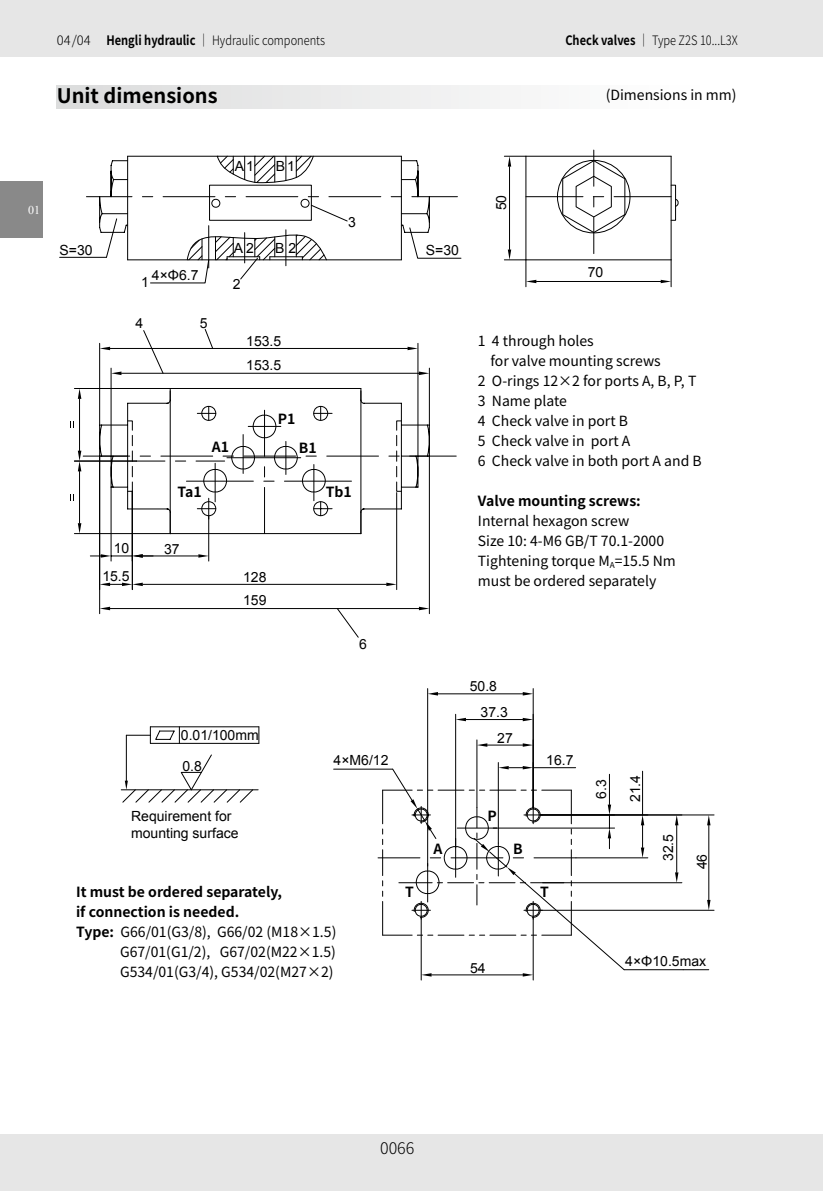
<style>
.page{position:relative;width:823px;height:1191px;background:#fff}
.page>*{position:absolute;margin:0;border:0;box-sizing:border-box;transform-origin:0 0}
.正文{font:700 20px "Noto Sans Hans";color:#000}
.t1{font:300 16px "Noto Sans Hans";color:#000}
.正文-2{font:14px "Noto Sans Hans";color:#000}
.t2{font:14px/24.8px "Arial";color:#000}
.正文-3{font:700 14px "Noto Sans Hans";color:#000}
.t3{font:300 13px "Noto Sans Hans";color:#000;scale:.85 1}
.t4{font:300 13px "Noto Sans Hans";color:#000}
.t5{font:12px "Times New Roman";color:#fff}
.s1{font-weight:700}
</style>
<div class="page">
<div style="left:0;top:1134px;width:822px;height:57px;background:#e6e6e6"></div>
<div style="left:0;top:181px;width:43px;height:57px;background:#898989"></div>
<hr style="left:676px;top:825px;width:1px;height:47px;background:#000">
<hr style="left:542px;top:882px;width:139px;height:1px;background:#000">
<svg style="left:674px;top:815px;width:4px;height:10px"></svg>
<svg style="left:675px;top:872px;width:3px;height:10px"></svg>
<hr style="left:641px;top:771px;width:1px;height:44px;background:#000">
<hr style="left:575px;top:857px;width:72px;height:1px;background:#000">
<svg style="left:640px;top:815px;width:4px;height:43px"></svg>
<hr style="left:708px;top:825px;width:1px;height:75px;background:#000">
<hr style="left:540px;top:910px;width:173px;height:1px;background:#000">
<hr style="left:540px;top:814px;width:173px;height:1px;background:#000">
<svg style="left:706px;top:815px;width:4px;height:10px"></svg>
<svg style="left:706px;top:900px;width:4px;height:10px"></svg>
<hr style="left:437px;top:693px;width:85px;height:1px;background:#000">
<hr style="left:532px;top:688px;width:1px;height:120px;background:#000">
<hr style="left:427px;top:688px;width:1px;height:178px;background:#000">
<svg style="left:427px;top:692px;width:10px;height:3px"></svg>
<svg style="left:522px;top:692px;width:11px;height:3px"></svg>
<hr style="left:431px;top:974px;width:91px;height:1px;background:#000">
<hr style="left:532px;top:917px;width:1px;height:63px;background:#000">
<hr style="left:420px;top:917px;width:1px;height:63px;background:#000">
<svg style="left:421px;top:973px;width:10px;height:3px"></svg>
<svg style="left:522px;top:973px;width:11px;height:3px"></svg>
<hr style="left:487px;top:744px;width:35px;height:1px;background:#000">
<hr style="left:476px;top:740px;width:1px;height:67px;background:#000">
<svg style="left:476px;top:743px;width:11px;height:4px"></svg>
<svg style="left:522px;top:743px;width:10px;height:4px"></svg>
<hr style="left:465px;top:719px;width:57px;height:1px;background:#000">
<hr style="left:455px;top:714px;width:1px;height:134px;background:#000">
<svg style="left:455px;top:718px;width:10px;height:3px"></svg>
<svg style="left:522px;top:718px;width:11px;height:3px"></svg>
<svg style="left:333px;top:768px;width:291px;height:202px"></svg>
<hr style="left:623px;top:969px;width:59px;height:1px;background:#000">
<hr style="left:110px;top:608px;width:308px;height:1px;background:#000">
<hr style="left:429px;top:456px;width:1px;height:157px;background:#000">
<hr style="left:99px;top:456px;width:1px;height:157px;background:#000">
<svg style="left:100px;top:606px;width:10px;height:4px"></svg>
<svg style="left:418px;top:606px;width:11px;height:4px"></svg>
<hr style="left:143px;top:584px;width:243px;height:1px;background:#000">
<hr style="left:396px;top:492px;width:1px;height:97px;background:#000">
<svg style="left:386px;top:582px;width:10px;height:4px"></svg>
<hr style="left:409px;top:456px;width:47px;height:1px;background:#000">
<hr style="left:83px;top:456px;width:47px;height:1px;background:#000">
<hr style="left:411px;top:196px;width:46px;height:1px;background:#000">
<hr style="left:86px;top:196px;width:46px;height:1px;background:#000">
<hr style="left:79px;top:471px;width:1px;height:52px;background:#000">
<hr style="left:74px;top:533px;width:96px;height:1px;background:#000">
<svg style="left:78px;top:523px;width:3px;height:10px"></svg>
<svg style="left:70px;top:494px;width:4px;height:6px"></svg>
<hr style="left:79px;top:399px;width:1px;height:52px;background:#000">
<hr style="left:74px;top:461px;width:62px;height:1px;background:#000">
<hr style="left:74px;top:388px;width:96px;height:1px;background:#000">
<svg style="left:78px;top:389px;width:3px;height:10px"></svg>
<svg style="left:78px;top:451px;width:3px;height:20px"></svg>
<svg style="left:70px;top:421px;width:4px;height:7px"></svg>
<hr style="left:132px;top:491px;width:1px;height:98px;background:#000">
<svg style="left:100px;top:582px;width:43px;height:4px"></svg>
<hr style="left:143px;top:555px;width:55px;height:1px;background:#000">
<hr style="left:208px;top:516px;width:1px;height:45px;background:#000">
<svg style="left:198px;top:554px;width:10px;height:3px"></svg>
<hr style="left:60px;top:257px;width:46px;height:1px;background:#000">
<svg style="left:430px;top:257px;width:31px;height:2px"></svg>
<hr style="left:593px;top:150px;width:1px;height:36px;background:#000">
<svg style="left:99px;top:155px;width:331px;height:379px"></svg>
<svg style="left:99px;top:343px;width:319px;height:149px"></svg>
<svg style="left:100px;top:347px;width:10px;height:3px"></svg>
<svg style="left:407px;top:347px;width:10px;height:3px"></svg>
<hr style="left:121px;top:373px;width:297px;height:1px;background:#000">
<hr style="left:429px;top:368px;width:1px;height:57px;background:#000">
<hr style="left:111px;top:368px;width:1px;height:88px;background:#000">
<svg style="left:111px;top:371px;width:10px;height:4px"></svg>
<svg style="left:418px;top:371px;width:11px;height:4px"></svg>
<hr style="left:132px;top:491px;width:1px;height:70px;background:#000">
<hr style="left:111px;top:487px;width:1px;height:74px;background:#000">
<svg style="left:90px;top:554px;width:63px;height:3px"></svg>
<svg style="left:336px;top:608px;width:22px;height:30px"></svg>
<svg style="left:204px;top:329px;width:9px;height:20px"></svg>
<svg style="left:143px;top:330px;width:20px;height:44px"></svg>
<svg style="left:504px;top:155px;width:174px;height:132px"></svg>
<svg style="left:142px;top:155px;width:205px;height:128px"></svg>
<svg style="left:382px;top:762px;width:193px;height:173px"></svg>
<hr style="left:126px;top:735px;width:1px;height:45px;background:#000">
<hr style="left:121px;top:789px;width:137px;height:1px;background:#000">
<svg style="left:125px;top:726px;width:134px;height:18px"></svg>
<svg style="left:122px;top:754px;width:131px;height:49px"></svg>
<svg style="left:682px;top:969px;width:26px;height:1px"></svg>
<div style="left:0;top:0;width:822px;height:57px;background:#e6e6e6"></div>
<div style="left:57px;top:85px;width:652px;height:24px;background:linear-gradient(to right,#dbdcdc,#fff)"></div>
<p class="t4" style="left:57px;top:33px;width:36px">04/04</p>
<p class="t3" style="left:106px;top:33px;width:258px"><span class="s1">Hengli hydraulic</span> ｜ Hydraulic components</p>
<p class="t3" style="left:565px;top:33px;width:204px"><span class="s1">Check valves</span> ｜ Type Z2S 10...L3X</p>
<p class="正文" style="left:57px;top:84px;width:162px">Unit dimensions</p>
<p class="正文-2" style="left:605px;top:87px;width:132px">(Dimensions in mm)</p>
<p class="t5" style="left:28px;top:202px;width:13px">01</p>
<p class="t2" style="left:235px;top:154px;width:21px">A1</p>
<p class="t2" style="left:275px;top:154px;width:21px">B1</p>
<p class="t2" style="left:348px;top:210px;width:9px">3</p>
<p class="t2" style="left:233px;top:236px;width:22px">A 2</p>
<p class="t2" style="left:275px;top:236px;width:23px">B 2</p>
<p class="t2" style="left:60px;top:237px;width:35px">S=30</p>
<p class="t2" style="left:425px;top:237px;width:35px">S=30</p>
<p class="t2" style="left:488px;top:210px;width:17px;rotate:-90deg">50</p>
<p class="t2" style="left:152px;top:263px;width:48px">4×Φ6.7</p>
<p class="t2" style="left:587px;top:260px;width:17px">70</p>
<p class="t2" style="left:233px;top:272px;width:9px">2</p>
<p class="t2" style="left:141px;top:270px;width:9px">1</p>
<p class="t2" style="left:135px;top:310px;width:9px">4</p>
<p class="t2" style="left:200px;top:310px;width:9px">5</p>
<p class="t2" style="left:246px;top:328px;width:37px">153.5<br>153.5</p>
<p class="正文-3" style="left:278px;top:410px;width:19px">P1</p>
<p class="正文-3" style="left:212px;top:439px;width:19px">A1</p>
<p class="正文-3" style="left:299px;top:440px;width:19px">B1</p>
<p class="正文-3" style="left:177px;top:484px;width:26px">Ta1</p>
<p class="正文-3" style="left:325px;top:484px;width:28px">Tb1</p>
<p class="t2" style="left:114px;top:536px;width:17px">10</p>
<p class="t2" style="left:164px;top:537px;width:17px">37</p>
<p class="t2" style="left:102px;top:564px;width:29px">15.5</p>
<p class="t2" style="left:243px;top:564px;width:25px">128</p>
<p class="t2" style="left:243px;top:587px;width:25px">159</p>
<p class="t2" style="left:181px;top:722px;width:79px">0.01/100mm</p>
<p class="t2" style="left:182px;top:753px;width:21px">0.8</p>
<p class="t2" style="left:131px;top:808px;width:109px;line-height:16.8px">Requirement for mounting surface</p>
<p class="t2" style="left:359px;top:631px;width:9px">6</p>
<p class="t2" style="left:333px;top:748px;width:56px">4×M6/12</p>
<p class="正文-3" style="left:76px;top:884px;width:207px">It must be ordered separately,</p>
<p class="正文-3" style="left:76px;top:904px;width:165px">if connection is needed.</p>
<p class="正文-2" style="left:76px;top:924px;width:262px"><span class="s1">Type:</span> G66/01(G3/8), G66/02 (M18×1.5)</p>
<p class="正文-2" style="left:120px;top:944px;width:217px">G67/01(G1/2), G67/02(M22×1.5)</p>
<p class="正文-2" style="left:120px;top:964px;width:215px">G534/01(G3/4), G534/02(M27×2)</p>
<p class="正文-2" style="left:477px;top:333px;width:117px">1 4 through holes</p>
<p class="正文-2" style="left:490px;top:353px;width:172px">for valve mounting screws</p>
<p class="正文-2" style="left:477px;top:373px;width:220px">2 O-rings 12×2 for ports A, B, P, T</p>
<p class="正文-2" style="left:477px;top:393px;width:91px">3 Name plate</p>
<p class="正文-2" style="left:477px;top:413px;width:151px">4 Check valve in port B</p>
<p class="正文-2" style="left:477px;top:433px;width:154px">5 Check valve in port A</p>
<p class="正文-2" style="left:477px;top:453px;width:225px">6 Check valve in both port A and B</p>
<p class="正文-3" style="left:477px;top:493px;width:164px">Valve mounting screws:</p>
<p class="正文-2" style="left:477px;top:513px;width:153px">Internal hexagon screw</p>
<p class="正文-2" style="left:477px;top:533px;width:188px">Size 10: 4-M6 GB/T 70.1-2000</p>
<p class="正文-2" style="left:477px;top:553px;width:199px">Tightening torque M<sub>A</sub>=15.5 Nm</p>
<p class="正文-2" style="left:477px;top:573px;width:180px">must be ordered separately</p>
<p class="t2" style="left:469px;top:674px;width:29px">50.8</p>
<p class="t2" style="left:497px;top:699px;width:17px;line-height:26px;text-indent:-17px">37.3<br>27</p>
<p class="正文-3" style="left:487px;top:808px;width:11px">P</p>
<p class="正文-3" style="left:433px;top:840px;width:10px">A</p>
<p class="正文-3" style="left:512px;top:840px;width:11px">B</p>
<p class="t2" style="left:546px;top:748px;width:29px">16.7</p>
<p class="正文-3" style="left:405px;top:884px;width:10px">T</p>
<p class="正文-3" style="left:539px;top:884px;width:10px">T</p>
<p class="t2" style="left:588px;top:799px;width:21px;rotate:-90deg">6.3</p>
<p class="t2" style="left:622px;top:802px;width:29px;rotate:-90deg">21.4</p>
<p class="t2" style="left:655px;top:861px;width:29px;rotate:-90deg">32.5</p>
<p class="t2" style="left:689px;top:869px;width:17px;rotate:-90deg">46</p>
<p class="t2" style="left:470px;top:955px;width:17px">54</p>
<p class="t2" style="left:625px;top:949px;width:82px">4×Φ10.5max</p>
<p class="t1" style="left:380px;top:1139px;width:36px">0066</p>
</div>
